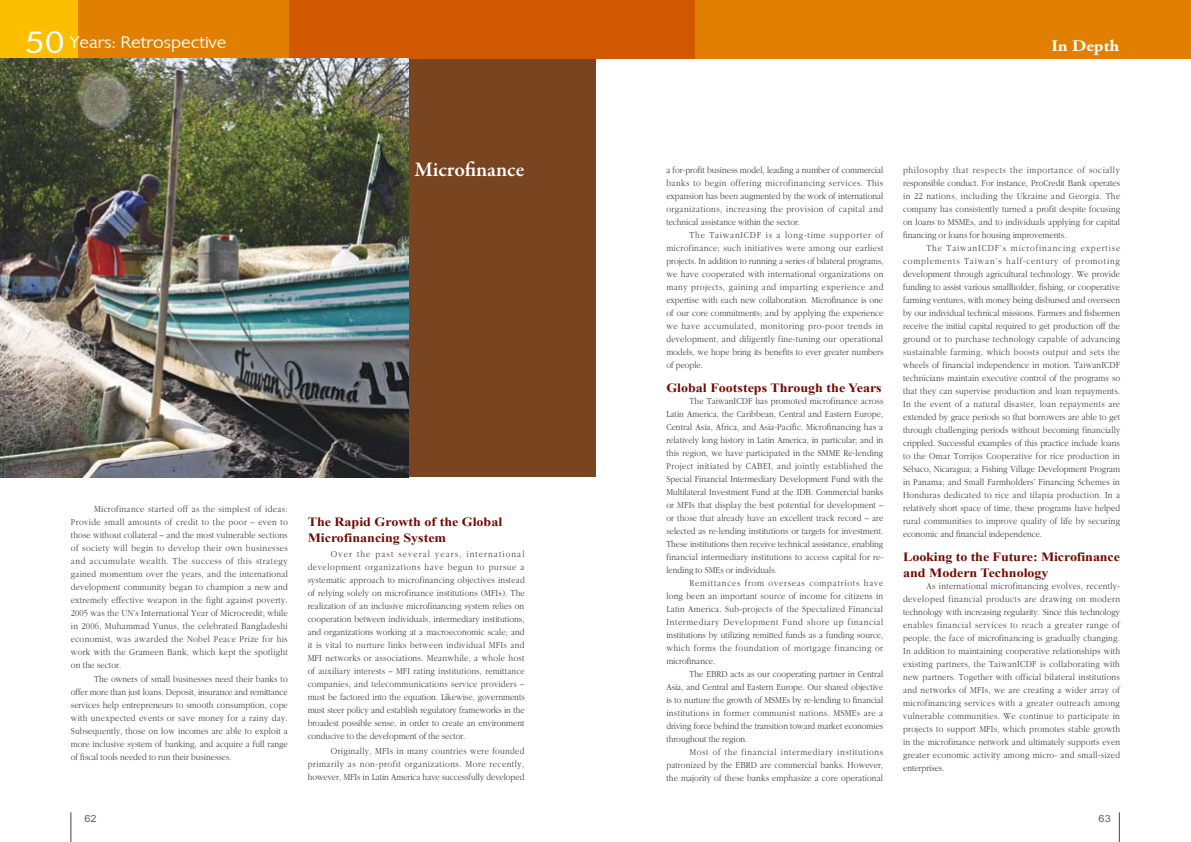
<style>
.page{position:relative;width:1191px;height:842px;background:#fff}
.page>*{position:absolute;margin:0;border:0;box-sizing:border-box;transform-origin:0 0}
.t1{font:600 21px "Garamond Premr Pro";letter-spacing:-.005em;color:#fff}
.t2{font:300 16.2px "Chantilly";color:#fff;scale:1.11 1}
.t3{font:700 16.2px "Adobe Garamond Pro";color:#fff;scale:1.11 1}
.t4{font:700 12.6px/16px "Times New Roman";color:#720a00;scale:1.11 1}
.t5{font:9.9px "Arial";color:#666;scale:1.11 1}
.t6{font:300 9.4px/13px "Aplgaram";color:#3f3b3a;text-align:justify;scale:1.11 1}
.s1{font-family:"Futura BT";font-weight:400;font-size:30.4px}
</style>
<div class="page">
<hr style="left:71px;top:812px;width:1px;height:30px;background:#454241">
<div style="left:0;top:0;width:595px;height:59px;background:#e07f00"></div>
<div style="left:0;top:0;width:78px;height:59px;background:#fcbf00"></div>
<div style="left:289px;top:0;width:306px;height:59px;background:#cf5800"></div>
<hr style="left:1119px;top:812px;width:1px;height:30px;background:#454241">
<div style="left:595px;top:0;width:596px;height:59px;background:#e07f00"></div>
<div style="left:595px;top:0;width:99px;height:59px;background:#cf5800"></div>
<div style="left:0;top:59px;width:595px;height:417px;background:#784520"></div>
<img style="left:0;top:59px;width:409px;height:418px">
<h2 class="t2" style="left:25px;top:32px;width:183px"><span class="s1">50</span> Years: Retrospective</h2>
<h2 class="t3" style="left:1051px;top:36px;width:63px">In Depth</h2>
<p class="t6" style="left:71px;top:503px;width:197px;text-indent:23px">Microfinance started off as the simplest of ideas:<br>Provide small amounts of credit to the poor – even to those without collateral – and the most vulnerable sections of society will begin to develop their own businesses and accumulate wealth. The success of this strategy gained momentum over the years, and the international development community began to champion a new and extremely effective weapon in the fight against poverty.<br>2005 was the UN’s International Year of Microcredit; while in 2006, Muhammad Yunus, the celebrated Bangladeshi economist, was awarded the Nobel Peace Prize for his work with the Grameen Bank, which kept the spotlight on the sector.</p>
<p class="t6" style="left:71px;top:673px;width:197px;text-indent:23px">The owners of small businesses need their banks to offer more than just loans. Deposit, insurance and remittance services help entrepreneurs to smooth consumption, cope with unexpected events or save money for a rainy day.<br>Subsequently, those on low incomes are able to exploit a more inclusive system of banking, and acquire a full range of fiscal tools needed to run their businesses.</p>
<p class="t5" style="left:84px;top:812px;width:13px">62</p>
<h1 class="t1" style="left:414px;top:156px;width:112px">Microfinance</h1>
<p class="t6" style="left:666px;top:163px;width:197px">a for-profit business model, leading a number of commercial banks to begin offering microfinancing services. This expansion has been augmented by the work of international organizations, increasing the provision of capital and technical assistance within the sector.</p>
<p class="t6" style="left:666px;top:229px;width:197px;text-indent:23px">The TaiwanICDF is a long-time supporter of microfinance; such initiatives were among our earliest projects. In addition to running a series of bilateral programs, we have cooperated with international organizations on many projects, gaining and imparting experience and expertise with each new collaboration. Microfinance is one of our core commitments; and by applying the experience we have accumulated, monitoring pro-poor trends in development, and diligently fine-tuning our operational models, we hope bring its benefits to ever greater numbers of people.</p>
<h3 class="t4" style="left:666px;top:379px;width:195px">Global Footsteps Through the Years</h3>
<p class="t6" style="left:666px;top:395px;width:197px;text-indent:23px">The TaiwanICDF has promoted microfinance across Latin America, the Caribbean, Central and Eastern Europe, Central Asia, Africa, and Asia-Pacific. Microfinancing has a relatively long history in Latin America, in particular; and in this region, we have participated in the SMME Re-lending Project initiated by CABEI, and jointly established the Special Financial Intermediary Development Fund with the Multilateral Investment Fund at the IDB. Commercial banks or MFIs that display the best potential for development – or those that already have an excellent track record – are selected as re-lending institutions or targets for investment.<br>These institutions then receive technical assistance, enabling financial intermediary institutions to access capital for re&shy;lending to SMEs or individuals.</p>
<p class="t6" style="left:666px;top:577px;width:197px;text-indent:23px">Remittances from overseas compatriots have long been an important source of income for citizens in Latin America. Sub-projects of the Specialized Financial Intermediary Development Fund shore up financial institutions by utilizing remitted funds as a funding source, which forms the foundation of mortgage financing or microfinance.</p>
<p class="t6" style="left:666px;top:668px;width:197px;text-indent:23px">The EBRD acts as our cooperating partner in Central Asia, and Central and Eastern Europe. Our shared objective is to nurture the growth of MSMEs by re-lending to financial institutions in former communist nations. MSMEs are a driving force behind the transition toward market economies throughout the region.</p>
<p class="t6" style="left:666px;top:746px;width:197px;text-indent:23px">Most of the financial intermediary institutions patronized by the EBRD are commercial banks. However, the majority of these banks emphasize a core operational</p>
<h3 class="t4" style="left:308px;top:514px;width:177px">The Rapid Growth of the Global<br>Microfinancing System</h3>
<p class="t6" style="left:308px;top:548px;width:197px;text-indent:23px">Over the past several years, international development organizations have begun to pursue a systematic approach to microfinancing objectives instead of relying solely on microfinance institutions (MFIs). The realization of an inclusive microfinancing system relies on cooperation between individuals, intermediary institutions, and organizations working at a macroeconomic scale; and it is vital to nurture links between individual MFIs and MFI networks or associations. Meanwhile, a whole host of auxiliary interests – MFI rating institutions, remittance companies, and telecommunications service providers – must be factored into the equation. Likewise, governments must steer policy and establish regulatory frameworks in the broadest possible sense, in order to create an environment conducive to the development of the sector.</p>
<p class="t6" style="left:308px;top:745px;width:197px;text-indent:23px">Originally, MFIs in many countries were founded primarily as non-profit organizations. More recently, however, MFIs in Latin America have successfully developed</p>
<p class="t6" style="left:903px;top:163px;width:197px">philosophy that respects the importance of socially responsible conduct. For instance, ProCredit Bank operates in 22 nations, including the Ukraine and Georgia. The company has consistently turned a profit despite focusing on loans to MSMEs, and to individuals applying for capital financing or loans for housing improvements.</p>
<p class="t6" style="left:903px;top:242px;width:197px;text-indent:23px">The TaiwanICDF’s microfinancing expertise complements Taiwan’s half-century of promoting development through agricultural technology. We provide funding to assist various smallholder, fishing, or cooperative farming ventures, with money being disbursed and overseen by our individual technical missions. Farmers and fishermen receive the initial capital required to get production off the ground or to purchase technology capable of advancing sustainable farming, which boosts output and sets the wheels of financial independence in motion. TaiwanICDF technicians maintain executive control of the programs so that they can supervise production and loan repayments.<br>In the event of a natural disaster, loan repayments are extended by grace periods so that borrowers are able to get through challenging periods without becoming financially crippled. Successful examples of this practice include loans to the Omar Torrijos Cooperative for rice production in Sébaco, Nicaragua; a Fishing Village Development Program in Panama; and Small Farmholders’ Financing Schemes in Honduras dedicated to rice and tilapia production. In a relatively short space of time, these programs have helped rural communities to improve quality of life by securing economic and financial independence.</p>
<h3 class="t4" style="left:903px;top:548px;width:197px">Looking to the Future: Microfinance and Modern Technology</h3>
<p class="t6" style="left:903px;top:580px;width:197px;text-indent:23px">As international microfinancing evolves, recently&shy;developed financial products are drawing on modern technology with increasing regularity. Since this technology enables financial services to reach a greater range of people, the face of microfinancing is gradually changing.<br>In addition to maintaining cooperative relationships with existing partners, the TaiwanICDF is collaborating with new partners. Together with official bilateral institutions and networks of MFIs, we are creating a wider array of microfinancing services with a greater outreach among vulnerable communities. We continue to participate in projects to support MFIs, which promotes stable growth in the microfinance network and ultimately supports even greater economic activity among micro- and small-sized enterprises.</p>
<p class="t5" style="left:1098px;top:812px;width:13px">63</p>
</div>
